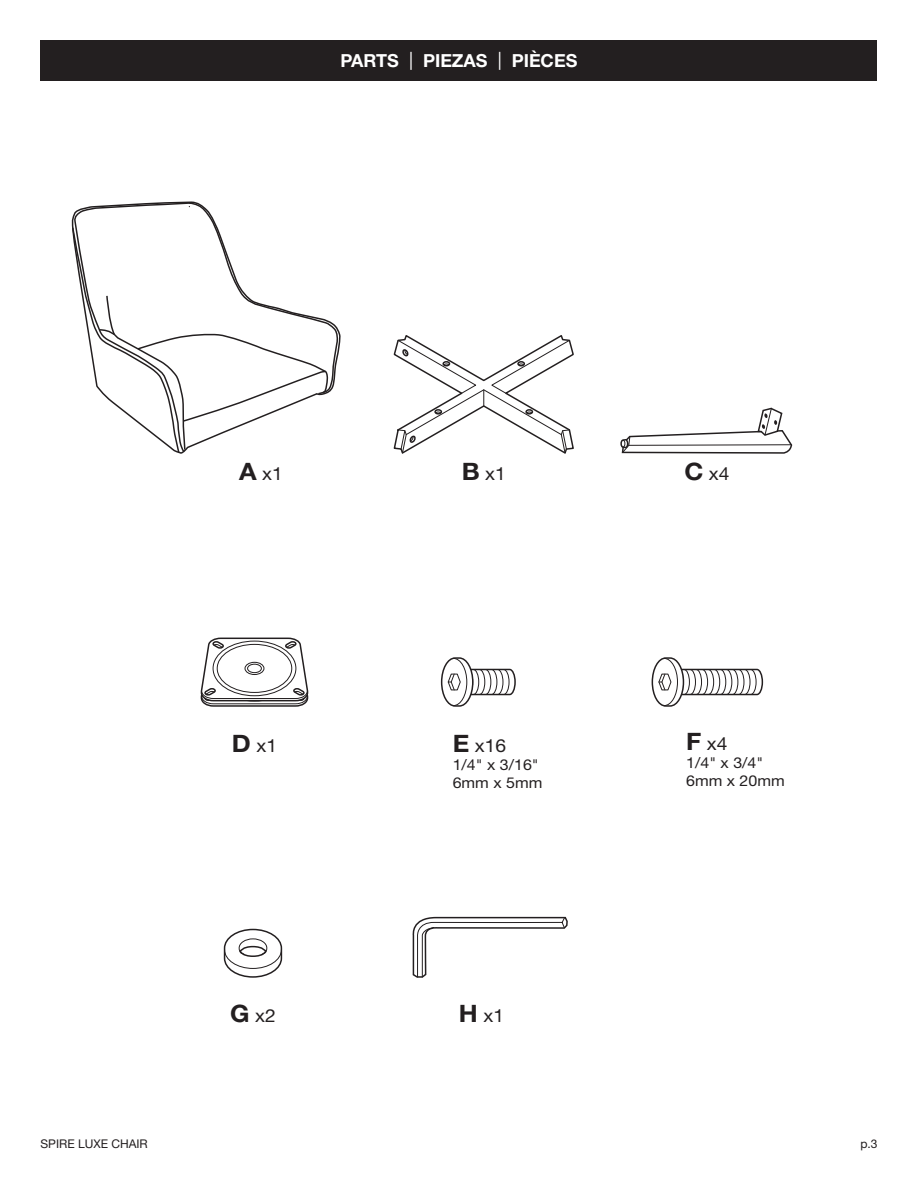
<style>
.page{position:relative;width:918px;height:1188px;background:#fff}
.page>*{position:absolute;margin:0;border:0;box-sizing:border-box;transform-origin:0 0}
.t1{font:18px "Helvetica Neue LT Std";color:#231f20;scale:1.07 1}
.t2{font:700 18px "Helvetica Neue LT Std";color:#fff}
.t3{font:15px/18px "Helvetica Neue LT Std";color:#231f20;scale:1.07 1}
.t4{font:12px "Helvetica Neue LT Std";color:#231f20}
.s1{font-weight:400}
.s2{font-weight:700;font-size:24px}
</style>
<div class="page">
<div style="left:40px;top:40px;width:838px;height:41px;background:#231f20"></div>
<svg style="left:73px;top:201px;width:267px;height:192px"></svg>
<svg style="left:72px;top:226px;width:257px;height:228px"></svg>
<svg style="left:412px;top:916px;width:156px;height:62px"></svg>
<svg style="left:393px;top:335px;width:181px;height:119px"></svg>
<svg style="left:223px;top:928px;width:60px;height:50px"></svg>
<svg style="left:200px;top:637px;width:109px;height:70px"></svg>
<div style="left:213px;top:641px;width:83px;height:55px;border:1px solid #231f20;border-radius:50%"></div>
<div style="left:217px;top:644px;width:75px;height:49px;border:1px solid #231f20;border-radius:50%"></div>
<div style="left:245px;top:662px;width:19px;height:13px;border:1px solid #231f20;border-radius:50%"></div>
<div style="left:247px;top:664px;width:15px;height:9px;border:1px solid #231f20;border-radius:50%"></div>
<svg style="left:651px;top:657px;width:113px;height:50px"></svg>
<svg style="left:440px;top:657px;width:76px;height:50px"></svg>
<svg style="left:620px;top:407px;width:172px;height:47px"></svg>
<p class="t2" style="left:341px;top:50px;width:238px">PARTS <span class="s1">|</span> PIEZAS <span class="s1">|</span> PIÈCES</p>
<p class="t1" style="left:239px;top:462px;width:42px"><span class="s2">A</span> x1</p>
<p class="t1" style="left:462px;top:462px;width:43px"><span class="s2">B</span> x1</p>
<p class="t1" style="left:684px;top:462px;width:44px"><span class="s2">C</span> x4</p>
<p class="t1" style="left:232px;top:735px;width:44px"><span class="s2">D</span> x1</p>
<p class="t1" style="left:686px;top:733px;width:40px"><span class="s2">F</span> x4</p>
<p class="t3" style="left:686px;top:754px;width:94px">1/4" x 3/4"<br>6mm x 20mm</p>
<p class="t1" style="left:453px;top:735px;width:51px"><span class="s2">E</span> x16</p>
<p class="t3" style="left:453px;top:755px;width:85px">1/4" x 3/16"<br>6mm x 5mm</p>
<p class="t1" style="left:230px;top:1005px;width:44px"><span class="s2">G</span> x2</p>
<p class="t1" style="left:459px;top:1005px;width:44px"><span class="s2">H</span> x1</p>
<p class="t4" style="left:40px;top:1136px;width:109px">SPIRE LUXE CHAIR</p>
<p class="t4" style="left:860px;top:1136px;width:19px">p.3</p>
</div>
